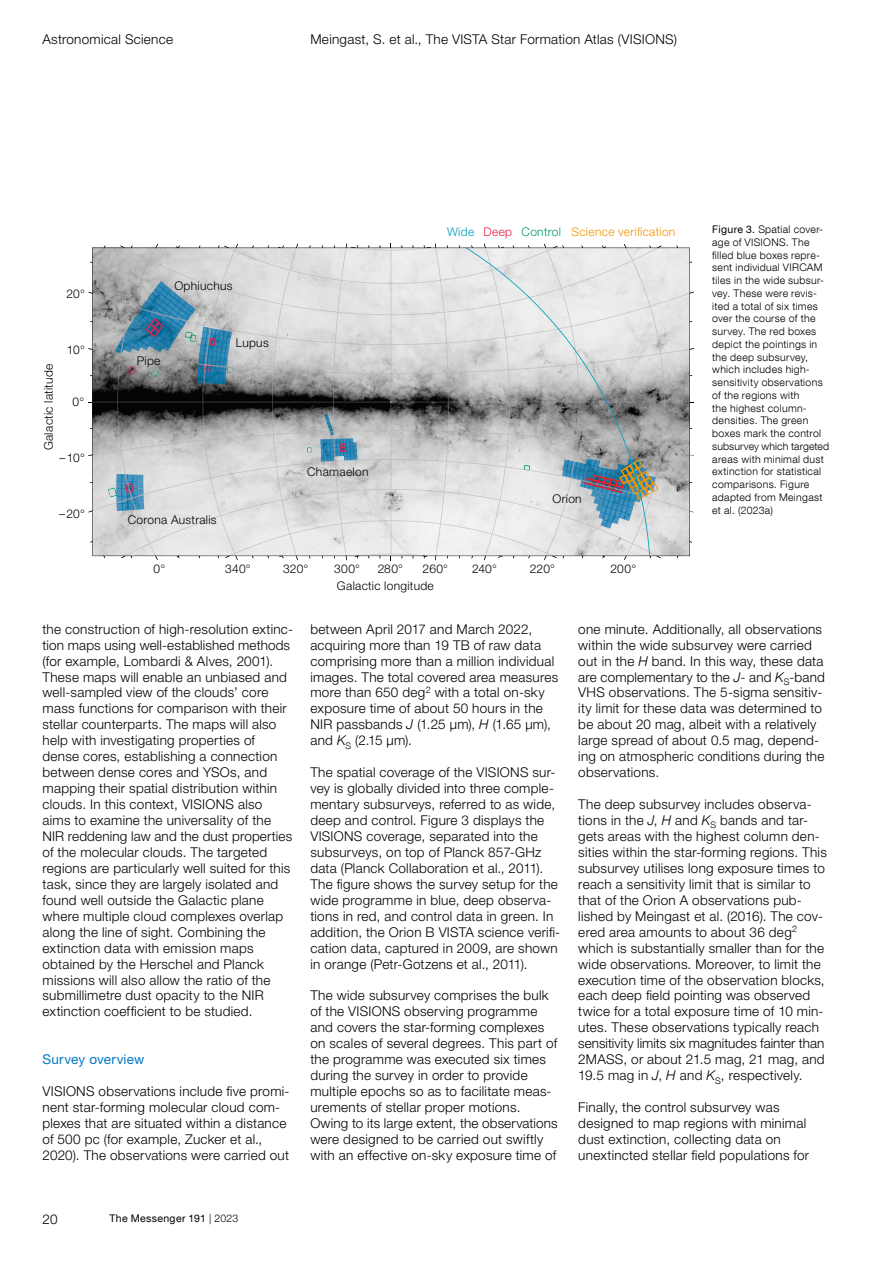
<style>
.page{position:relative;width:893px;height:1263px;background:#fff}
.page>*{position:absolute;margin:0;border:0;box-sizing:border-box;transform-origin:0 0}
._45_9pt{font:300 13.5px/15.9px "Helvetica Neue LT Pro";letter-spacing:.02em;color:#000}
._55_9pt_blue{font:13.5px "Helvetica Neue LT Pro";letter-spacing:.015em;color:#0078c2}
.t1{font:300 12px "Helvetica Neue LT Pro";letter-spacing:.025em;color:#000}
.t2{font:300 12px "Helvetica Neue LT Pro";letter-spacing:.025em;color:#f49500}
.Figure_captions{font:300 10.5px/12.8px "Helvetica Neue LT Com";letter-spacing:.03em;color:#000}
.t3{font:10.5px "Helvetica Neue LT Com";letter-spacing:.03em;color:#000}
.s1{color:#00a0c2}
.s2{color:#e62250}
.s3{color:#00976e}
.s4{font-weight:400}
.s5{font-family:"Helvetica Neue LT Com";font-style:italic}
.s6{font-family:"Helvetica Neue LT Pro";font-weight:300}
</style>
<div class="page">
<svg style="left:544px;top:556px;width:12px;height:4px"></svg>
<svg style="left:225px;top:556px;width:13px;height:4px"></svg>
<svg style="left:650px;top:556px;width:11px;height:2px"></svg>
<svg style="left:121px;top:556px;width:11px;height:2px"></svg>
<svg style="left:624px;top:556px;width:9px;height:4px"></svg>
<svg style="left:149px;top:556px;width:9px;height:4px"></svg>
<svg style="left:544px;top:244px;width:20px;height:4px"></svg>
<svg style="left:218px;top:244px;width:20px;height:4px"></svg>
<svg style="left:346px;top:243px;width:12px;height:5px"></svg>
<svg style="left:424px;top:243px;width:12px;height:5px"></svg>
<svg style="left:92px;top:248px;width:598px;height:308px;background:#c2c3c4"></svg>
<img style="left:140px;top:281px;width:76px;height:103px">
<img style="left:115px;top:335px;width:25px;height:40px">
<svg style="left:331px;top:438px;width:22px;height:1px"></svg>
<img style="left:324px;top:414px;width:5px;height:17px">
<img style="left:108px;top:474px;width:31px;height:37px">
<img style="left:562px;top:455px;width:132px;height:39px">
<img style="left:598px;top:494px;width:96px;height:35px">
<p class="_45_9pt" style="left:43px;top:31px;width:132px">Astronomical Science</p>
<p class="_45_9pt" style="left:310px;top:31px;width:368px">Meingast, S. et al., The VISTA Star Formation Atlas (VISIONS)</p>
<p class="t1" style="left:66px;top:286px;width:20px">20°</p>
<p class="t1" style="left:41px;top:450px;width:88px;rotate:-90deg">Galactic latitude</p>
<p class="t1" style="left:67px;top:342px;width:19px">10°</p>
<p class="t1" style="left:73px;top:394px;width:13px">0°</p>
<p class="t1" style="left:60px;top:450px;width:27px">–10°</p>
<p class="t1" style="left:59px;top:507px;width:27px">–20°</p>
<p class="t1" style="left:174px;top:278px;width:60px">Ophiuchus</p>
<p class="t1" style="left:137px;top:354px;width:25px">Pipe</p>
<p class="t1" style="left:236px;top:336px;width:35px">Lupus</p>
<p class="t2" style="left:447px;top:224px;width:230px"><span class="s1">Wide</span> <span class="s2">Deep</span> <span class="s3">Control</span> Science verification</p>
<p class="t1" style="left:128px;top:513px;width:90px">Corona Australis</p>
<p class="t1" style="left:153px;top:561px;width:13px">0°</p>
<p class="t1" style="left:225px;top:561px;width:27px">340°</p>
<p class="t1" style="left:307px;top:465px;width:63px">Chamaelon</p>
<p class="t1" style="left:552px;top:491px;width:31px">Orion</p>
<p class="t1" style="left:283px;top:561px;width:27px">320°</p>
<p class="t1" style="left:334px;top:561px;width:27px">300°</p>
<p class="t1" style="left:378px;top:561px;width:27px">280°</p>
<p class="t1" style="left:423px;top:561px;width:27px">260°</p>
<p class="t1" style="left:472px;top:561px;width:26px">240°</p>
<p class="t1" style="left:530px;top:561px;width:27px">220°</p>
<p class="t1" style="left:610px;top:561px;width:27px">200°</p>
<p class="t1" style="left:337px;top:578px;width:98px">Galactic longitude</p>
<p class="Figure_captions" style="left:712px;top:223px;width:118px"><span class="s4">Figure 3.</span> Spatial cover&shy;age of VISIONS. The filled blue boxes repre&shy;sent individual VIRCAM tiles in the wide subsur&shy;vey. These were revis&shy;ited a total of six times over the course of the survey. The red boxes depict the pointings in the deep subsurvey, which includes high&shy;sensitivity observations of the regions with<br>the highest column&shy;densities. The green boxes mark the control subsurvey which targeted areas with minimal dust extinction for statistical comparisons. Figure adapted from Meingast et al. (2023a)</p>
<p class="_45_9pt" style="left:43px;top:621px;width:252px">the construction of high-resolution extinc&shy;tion maps using well-established methods (for example, Lombardi &amp; Alves, 2001).<br>These maps will enable an unbiased and well-sampled view of the clouds’ core mass functions for comparison with their stellar counterparts. The maps will also help with investigating properties of dense cores, establishing a connection between dense cores and YSOs, and mapping their spatial distribution within clouds. In this context, VISIONS also aims to examine the universality of the NIR reddening law and the dust properties of the molecular clouds. The targeted regions are particularly well suited for this task, since they are largely isolated and found well outside the Galactic plane where multiple cloud complexes overlap along the line of sight. Combining the extinction data with emission maps obtained by the Herschel and Planck missions will also allow the ratio of the submillimetre dust opacity to the NIR extinction coefficient to be studied.</p>
<p class="_55_9pt_blue" style="left:43px;top:1051px;width:103px">Survey overview</p>
<p class="_45_9pt" style="left:43px;top:1083px;width:249px">VISIONS observations include five promi&shy;nent star-forming molecular cloud com&shy;plexes that are situated within a distance of 500 pc (for example, Zucker et al., 2020). The observations were carried out</p>
<p class="_45_9pt" style="left:310px;top:621px;width:249px">between April 2017 and March 2022, acquiring more than 19 TB of raw data comprising more than a million individual images. The total covered area measures more than 650 deg<sup>2</sup> with a total on-sky exposure time of about 50 hours in the NIR passbands <span class="s5">J</span> (1.25 µm), <span class="s5">H</span> (1.65 µm), and <span class="s5">K</span><sub>S</sub> (2.15 µm).</p>
<p class="_45_9pt" style="left:310px;top:764px;width:251px">The spatial coverage of the VISIONS sur&shy;vey is globally divided into three comple&shy;mentary subsurveys, referred to as wide, deep and control. Figure 3 displays the VISIONS coverage, separated into the subsurveys, on top of Planck 857-GHz data (Planck Collaboration et al., 2011).<br>The figure shows the survey setup for the wide programme in blue, deep observa&shy;tions in red, and control data in green. In addition, the Orion B VISTA science verifi&shy;cation data, captured in 2009, are shown in orange (Petr-Gotzens et al., 2011).</p>
<p class="_45_9pt" style="left:310px;top:987px;width:249px">The wide subsurvey comprises the bulk of the VISIONS observing programme and covers the star-forming complexes on scales of several degrees. This part of the programme was executed six times during the survey in order to provide multiple epochs so as to facilitate meas&shy;urements of stellar proper motions.<br>Owing to its large extent, the observations were designed to be carried out swiftly with an effective on-sky exposure time of</p>
<p class="_45_9pt" style="left:578px;top:621px;width:248px">one minute. Additionally, all observations within the wide subsurvey were carried out in the <span class="s5">H</span> band. In this way, these data are complementary to the <span class="s5">J</span>- and <span class="s5">K</span><sub>S</sub>-band VHS observations. The 5-sigma sensitiv&shy;ity limit for these data was determined to be about 20 mag, albeit with a relatively large spread of about 0.5 mag, depend&shy;ing on atmospheric conditions during the observations.</p>
<p class="_45_9pt" style="left:578px;top:796px;width:250px">The deep subsurvey includes observa&shy;tions in the <span class="s5">J</span>, <span class="s5">H</span> and <span class="s5">K</span><sub>S</sub> bands and tar&shy;gets areas with the highest column den&shy;sities within the star-forming regions. This subsurvey utilises long exposure times to reach a sensitivity limit that is similar to that of the Orion A observations pub&shy;lished by Meingast et al. (2016). The cov&shy;ered area amounts to about 36 deg<sup>2 </sup>which is substantially smaller than for the wide observations. Moreover, to limit the execution time of the observation blocks, each deep field pointing was observed twice for a total exposure time of 10 min&shy;utes. These observations typically reach sensitivity limits six magnitudes fainter than 2MASS, or about 21.5 mag, 21 mag, and 19.5 mag in <span class="s5">J</span>, <span class="s5">H</span> and <span class="s5">K</span><sub>S</sub>, respectively.</p>
<p class="_45_9pt" style="left:578px;top:1099px;width:232px">Finally, the control subsurvey was designed to map regions with minimal dust extinction, collecting data on unextincted stellar field populations for</p>
<p class="_45_9pt" style="left:43px;top:1211px;width:17px">20</p>
<p class="t3" style="left:109px;top:1211px;width:130px">The Messenger 191 <span class="s6">| 2023</span></p>
</div>
